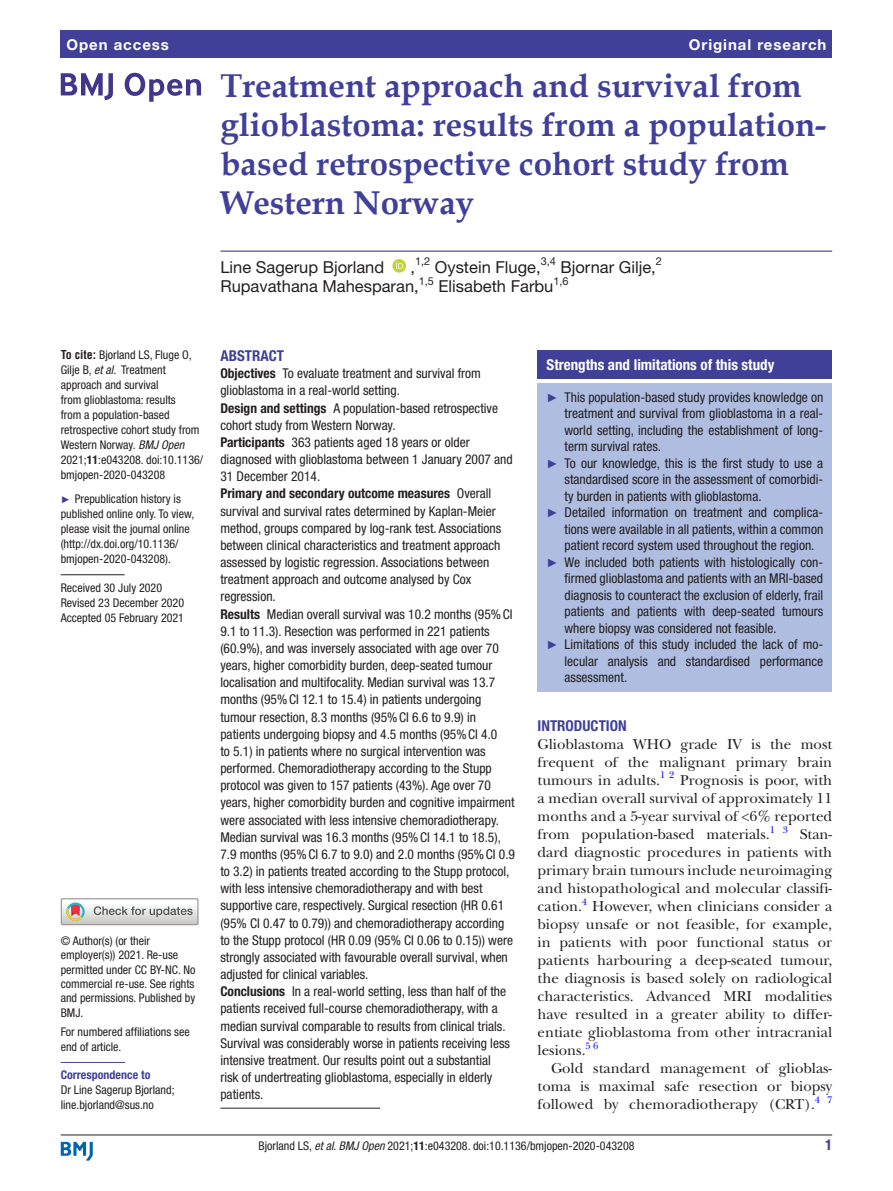
<style>
.page{position:relative;width:893px;height:1191px;background:#fff}
.page>*{position:absolute;margin:0;border:0;box-sizing:border-box;transform-origin:0 0}
.t1{font:700 33px/39px "Book Antiqua";color:#414099}
.t2{font:16.5px "Helvetica Neue LT Std";color:#231f20}
.t3{font:15px/18px "New Baskerville";color:#231f20;text-align:justify}
.t4{font:700 condensed 15px "Helvetica Neue LT Std";color:#fff}
.t5{font:700 15px "Helvetica Neue LT Std";letter-spacing:.065em;color:#fff}
.t6{font:700 condensed 15px "Helvetica Neue LT Std";color:#414099}
.t7{font:condensed 13.5px/17.1px "Helvetica Neue LT Std";color:#231f20}
.t8{font:condensed 12px/15px "Helvetica Neue LT Std";color:#231f20}
.t9{font:700 condensed 12px "Helvetica Neue LT Std";color:#414099}
.t10{font:10.95px "Helvetica Neue LT Std";color:#231f20}
.t11{font:9.9px "New Baskerville";color:#00f}
.s1{font-family:"Helvetica LT Std";font-weight:700}
.s2{font-style:italic}
.s3{font-weight:700}
.s4{font-family:"Arial";font-stretch:normal;font-size:9.75px;color:#414099}
.s5{font-family:"Arial";font-stretch:normal;font-size:12px;color:#414099}
</style>
<div class="page">
<hr style="left:61px;top:1134px;width:771px;height:1px;background:#231f20">
<svg style="left:61px;top:1141px;width:32px;height:19px"></svg>
<div style="left:61px;top:31px;width:771px;height:27px;background:#414099"></div>
<hr style="left:220px;top:250px;width:612px;height:2px;background:#414099">
<svg style="left:392px;top:259px;width:14px;height:14px"></svg>
<hr style="left:61px;top:574px;width:64px;height:1px;background:#231f20">
<hr style="left:61px;top:1062px;width:64px;height:1px;background:#414099">
<svg style="left:61px;top:73px;width:52px;height:27px"></svg>
<svg style="left:125px;top:73px;width:76px;height:29px"></svg>
<div style="left:61px;top:898px;width:138px;height:27px;border:1px solid #969090"></div>
<svg style="left:61px;top:898px;width:137px;height:26px"></svg>
<hr style="left:220px;top:1107px;width:160px;height:1px;background:#231f20">
<div style="left:538px;top:350px;width:294px;height:29px;background:#414099"></div>
<div style="left:538px;top:383px;width:294px;height:308px;background:#afbde1"></div>
<p class="t5" style="left:66px;top:35px;width:104px">Open access</p>
<p class="t5" style="left:689px;top:35px;width:139px">Original research</p>
<h1 class="t1" style="left:220px;top:66px;width:607px">Treatment approach and survival from glioblastoma: results from a population&shy;based retrospective cohort study from Western Norway</h1>
<p class="t2" style="left:220px;top:257px;width:165px">Line Sagerup Bjorland</p>
<p class="t2" style="left:411px;top:257px;width:6px">,</p>
<p class="t10" style="left:415px;top:255px;width:17px">1,2</p>
<p class="t2" style="left:435px;top:257px;width:107px">Oystein Fluge,</p>
<p class="t10" style="left:541px;top:255px;width:17px">3,4</p>
<p class="t2" style="left:560px;top:257px;width:97px">Bjornar Gilje,</p>
<p class="t10" style="left:656px;top:255px;width:8px">2</p>
<p class="t2" style="left:220px;top:276px;width:200px">Rupavathana Mahesparan,</p>
<p class="t10" style="left:419px;top:274px;width:17px">1,5</p>
<p class="t2" style="left:439px;top:276px;width:116px">Elisabeth Farbu</p>
<p class="t10" style="left:553px;top:274px;width:17px">1,6</p>
<p class="t8" style="left:61px;top:347px;width:144px"><span class="s1">To cite:</span> Bjorland LS, Fluge O,<br>Gilje B, <span class="s2">et al</span>. Treatment approach and survival<br>from glioblastoma: results<br>from a population-based retrospective cohort study from<br>Western Norway. <span class="s2">BMJ Open<br></span>2021;<span class="s3">11</span>:e043208. doi:10.1136/ bmjopen-2020-043208</p>
<p class="t8" style="left:61px;top:491px;width:135px"><span class="s4">►</span> Prepublication history is published online only. To view, please visit the journal online (http://dx.doi.org/10.1136/ bmjopen-2020-043208).</p>
<p class="t8" style="left:61px;top:580px;width:125px">Received 30 July 2020<br>Revised 23 December 2020<br>Accepted 05 February 2021</p>
<p class="t8" style="left:61px;top:933px;width:136px;line-height:14.4px">© Author(s) (or their employer(s)) 2021. Re-use permitted under CC BY-NC. No commercial re-use. See rights and permissions. Published by<br>BMJ.</p>
<p class="t8" style="left:61px;top:1024px;width:130px">For numbered affiliations see end of article.</p>
<p class="t9" style="left:61px;top:1067px;width:91px">Correspondence to</p>
<p class="t8" style="left:61px;top:1082px;width:115px">Dr Line Sagerup Bjorland; line.bjorland@sus.no</p>
<p class="t6" style="left:220px;top:347px;width:65px">ABSTRACT</p>
<p class="t7" style="left:220px;top:365px;width:296px"><span class="s3">Objectives</span> To evaluate treatment and survival from glioblastoma in a real-world setting.<br><span class="s3">Design and settings</span> A population-based retrospective cohort study from Western Norway.<br><span class="s3">Participants</span> 363 patients aged 18 years or older diagnosed with glioblastoma between 1 January 2007 and 31 December 2014.<br><span class="s3">Primary and secondary outcome measures</span> Overall survival and survival rates determined by Kaplan-Meier method, groups compared by log-rank test. Associations between clinical characteristics and treatment approach assessed by logistic regression. Associations between treatment approach and outcome analysed by Cox regression.<br><span class="s3">Results</span> Median overall survival was 10.2 months (95%CI 9.1 to 11.3). Resection was performed in 221 patients (60.9%), and was inversely associated with age over 70 years, higher comorbidity burden, deep-seated tumour localisation and multifocality. Median survival was 13.7 months (95%CI 12.1 to 15.4) in patients undergoing tumour resection, 8.3 months (95%CI 6.6 to 9.9) in patients undergoing biopsy and 4.5 months (95%CI 4.0<br>to 5.1) in patients where no surgical intervention was performed. Chemoradiotherapy according to the Stupp protocol was given to 157 patients (43%). Age over 70 years, higher comorbidity burden and cognitive impairment were associated with less intensive chemoradiotherapy.<br>Median survival was 16.3 months (95%CI 14.1 to 18.5), 7.9 months (95%CI 6.7 to 9.0) and 2.0 months (95%CI 0.9 to 3.2) in patients treated according to the Stupp protocol, with less intensive chemoradiotherapy and with best supportive care, respectively. Surgical resection (HR 0.61 (95% CI 0.47 to 0.79)) and chemoradiotherapy according to the Stupp protocol (HR 0.09 (95% CI 0.06 to 0.15)) were strongly associated with favourable overall survival, when adjusted for clinical variables.<br><span class="s3">Conclusions</span> In a real-world setting, less than half of the patients received full-course chemoradiotherapy, with a median survival comparable to results from clinical trials.<br>Survival was considerably worse in patients receiving less intensive treatment. Our results point out a substantial<br>risk of undertreating glioblastoma, especially in elderly patients.</p>
<p class="t4" style="left:547px;top:356px;width:229px">Strengths and limitations of this study</p>
<p class="t7" style="left:547px;top:388px;width:278px"><span class="s5">►</span> This population-based study provides knowledge on</p>
<p class="t7" style="left:565px;top:405px;width:260px">treatment and survival from glioblastoma in a real-</p>
<p class="t7" style="left:565px;top:421px;width:260px">world setting, including the establishment of long-</p>
<p class="t7" style="left:565px;top:438px;width:98px">term survival rates.</p>
<p class="t7" style="left:547px;top:454px;width:278px"><span class="s5">►</span> To our knowledge, this is the first study to use a</p>
<p class="t7" style="left:565px;top:471px;width:260px">standardised score in the assessment of comorbidi-</p>
<p class="t7" style="left:565px;top:487px;width:199px">ty burden in patients with glioblastoma.</p>
<p class="t7" style="left:547px;top:504px;width:278px"><span class="s5">►</span> Detailed information on treatment and complica-</p>
<p class="t7" style="left:565px;top:520px;width:260px">tions were available in all patients, within a common</p>
<p class="t7" style="left:565px;top:537px;width:251px">patient record system used throughout the region.</p>
<p class="t7" style="left:547px;top:553px;width:278px"><span class="s5">►</span> We included both patients with histologically con-</p>
<p class="t7" style="left:565px;top:570px;width:260px">firmed glioblastoma and patients with an MRI-based</p>
<p class="t7" style="left:565px;top:586px;width:260px">diagnosis to counteract the exclusion of elderly, frail</p>
<p class="t7" style="left:565px;top:603px;width:260px">patients and patients with deep-seated tumours</p>
<p class="t7" style="left:565px;top:619px;width:214px">where biopsy was considered not feasible.</p>
<p class="t7" style="left:547px;top:636px;width:278px"><span class="s5">►</span> Limitations of this study included the lack of mo-</p>
<p class="t7" style="left:565px;top:652px;width:260px">lecular analysis and standardised performance</p>
<p class="t7" style="left:565px;top:669px;width:64px">assessment.</p>
<p class="t6" style="left:538px;top:717px;width:91px">INTRODUCTION</p>
<p class="t3" style="left:538px;top:735px;width:296px">Glioblastoma WHO grade IV is the most frequent of the malignant primary brain tumours in adults.</p>
<p class="t11" style="left:660px;top:769px;width:16px">1 2</p>
<p class="t3" style="left:538px;top:771px;width:296px;text-indent:143px">Prognosis is poor, with a median overall survival of approximately 11 months and a 5-year survival of &lt;6% reported from population-based materials.</p>
<p class="t11" style="left:770px;top:823px;width:20px">1 3</p>
<p class="t3" style="left:538px;top:825px;width:296px;text-indent:262px">Stan&shy;dard diagnostic procedures in patients with primary brain tumours include neuroimaging and histopathological and molecular classifi&shy;cation.</p>
<p class="t11" style="left:582px;top:895px;width:7px">4</p>
<p class="t3" style="left:538px;top:897px;width:296px;text-indent:55px">However, when clinicians consider a biopsy unsafe or not feasible, for example, in patients with poor functional status or patients harbouring a deep-seated tumour, the diagnosis is based solely on radiological characteristics. Advanced MRI modalities have resulted in a greater ability to differ&shy;entiate glioblastoma from other intracranial lesions.<sup>5</sup> <sup>6</sup></p>
<p class="t3" style="left:538px;top:1059px;width:296px;text-indent:14px">Gold standard management of glioblas&shy;toma is maximal safe resection or biopsy followed by chemoradiotherapy (CRT).</p>
<p class="t11" style="left:815px;top:1093px;width:19px">4 7</p>
<p class="t8" style="left:258px;top:1137px;width:378px">Bjorland LS, <span class="s2">et al</span>. <span class="s2">BMJ Open</span> 2021;<span class="s3">11</span>:e043208. doi:10.1136/bmjopen-2020-043208</p>
<p class="t6" style="left:825px;top:1135px;width:9px">1</p>
</div>
